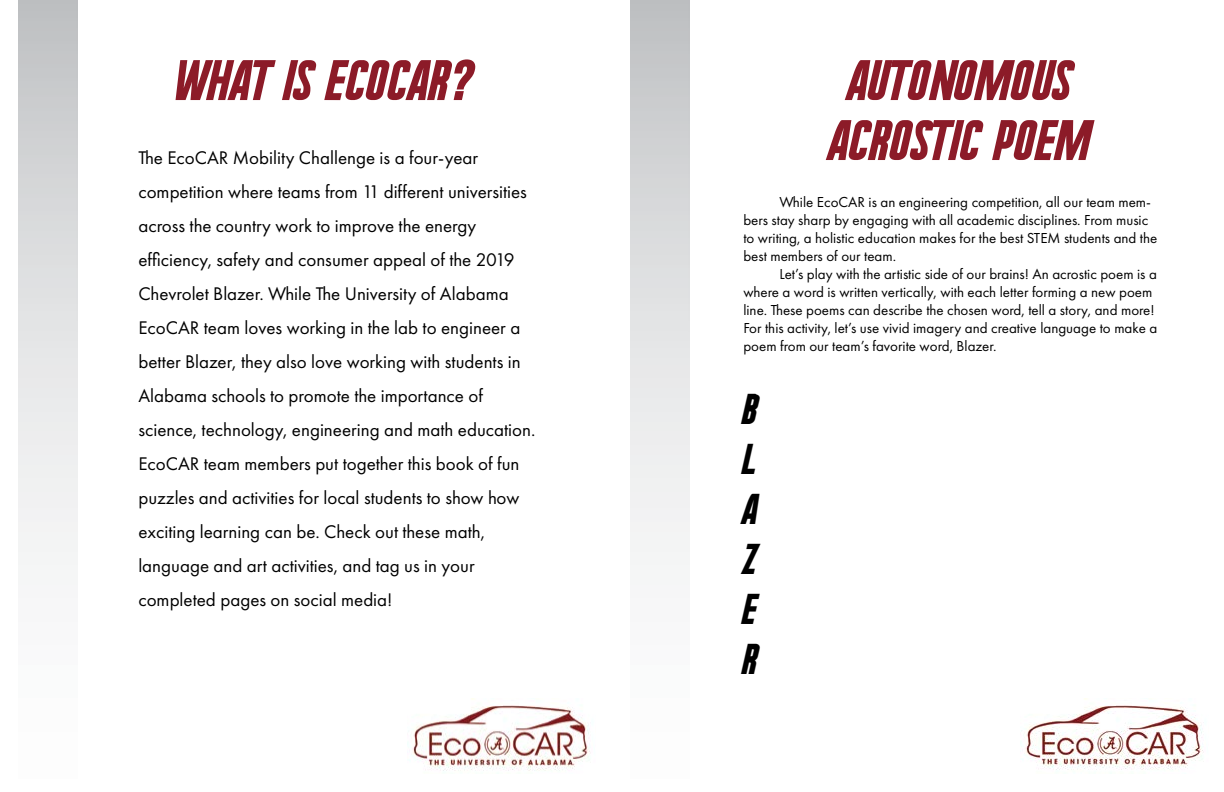
<style>
.page{position:relative;width:1224px;height:792px;background:#fff}
.page>*{position:absolute;margin:0;border:0;box-sizing:border-box;transform-origin:0 0}
.t1{font:56px "Urae Nium";letter-spacing:.01em;color:#8c1b28}
.t2{font:42px/50px "Urae Nium";color:#000;text-align:justify}
.t3{font:19px/34px "Futura PT";color:#000}
.t4{font:15px/18px "Futura PT";color:#000}
.s1{font-family:"Anzeigen Gro";font-style:italic;font-size:60px}
</style>
<div class="page">
<img style="left:412px;top:699px;width:178px;height:72px">
<img style="left:1020px;top:698px;width:183px;height:72px">
<h1 class="t1" style="left:178px;top:60px;width:308px">WHAT IS ECOCAR<span class="s1">?</span></h1>
<p class="t3" style="left:138px;top:140px;width:341px">The EcoCAR Mobility Challenge is a four-year</p>
<p class="t3" style="left:138px;top:174px;width:399px">competition where teams from 11 different universities across the country work to improve the energy efficiency, safety and consumer appeal of the 2019<br>Chevrolet Blazer. While The University of Alabama EcoCAR team loves working in the lab to engineer a better Blazer, they also love working with students in Alabama schools to promote the importance of science, technology, engineering and math education.<br>EcoCAR team members put together this book of fun puzzles and activities for local students to show how exciting learning can be. Check out these math, language and art activities, and tag us in your completed pages on social media!</p>
<h1 class="t1" style="left:849px;top:60px;width:225px">AUTONOMOUS</h1>
<h1 class="t1" style="left:830px;top:120px;width:263px">ACROSTIC POEM</h1>
<p class="t4" style="left:743px;top:193px;width:415px;text-indent:36px">While EcoCAR is an engineering competition, all our team mem&shy;bers stay sharp by engaging with all academic disciplines. From music to writing, a holistic education makes for the best STEM students and the best members of our team.</p>
<p class="t4" style="left:743px;top:265px;width:415px;text-indent:36px">Let’s play with the artistic side of our brains! An acrostic poem is a where a word is written vertically, with each letter forming a new poem line. These poems can describe the chosen word, tell a story, and more!<br>For this activity, let’s use vivid imagery and creative language to make a poem from our team’s favorite word, Blazer.</p>
<h2 class="t2" style="left:743px;top:386px;width:17px">B L A Z E R</h2>
</div>
